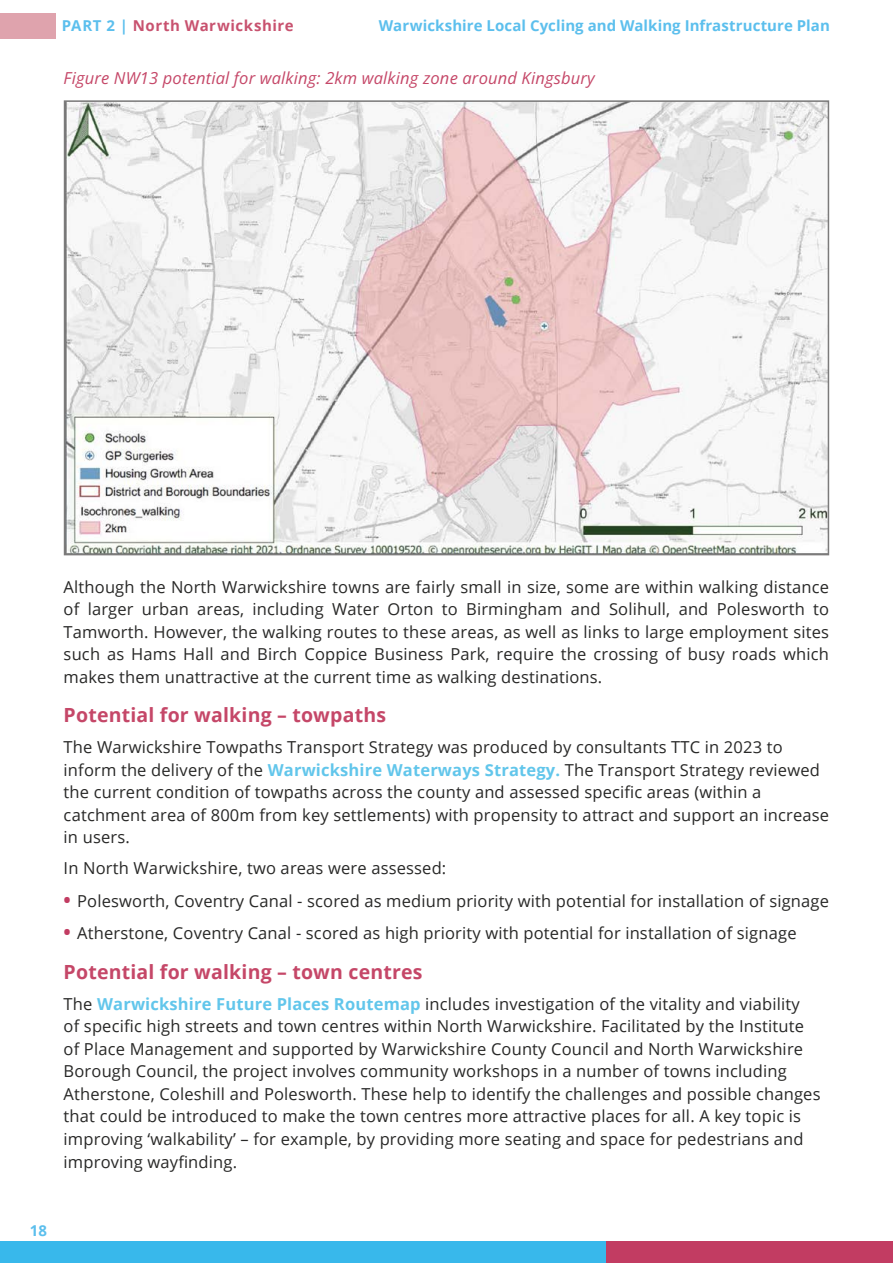
<style>
.page{position:relative;width:893px;height:1263px;background:#fff}
.page>*{position:absolute;margin:0;border:0;box-sizing:border-box;transform-origin:0 0}
.t1{font:700 19.5px "Open Sans";letter-spacing:.01em;color:#c54768}
.t2{font:16.5px/22.5px "Open Sans";letter-spacing:.01em;color:#282827}
.t3{font:italic 16.5px "Open Sans";letter-spacing:.01em;color:#c54768}
.t4{font:700 15px "Open Sans";letter-spacing:.005em;color:#5cbfed}
.t5{font:700 15px "Open Sans";letter-spacing:.035em;color:#c8526f}
.s1{color:#5cbfed}
.s2{font-weight:700;color:#62c6eb}
.s3{font-weight:700;font-size:19.5px;color:#c23c62}
</style>
<div class="page">
<div style="left:0;top:1242px;width:606px;height:21px;background:#38b8eb"></div>
<div style="left:606px;top:1242px;width:287px;height:21px;background:#c23c62"></div>
<div style="left:0;top:13px;width:55px;height:25px;background:#dfa3ad"></div>
<img style="left:67px;top:103px;width:759px;height:449px">
<div style="left:64px;top:100px;width:765px;height:455px;border:2px solid #7c7b7b"></div>
<p class="t5" style="left:62px;top:15px;width:233px"><span class="s1">PART 2 |</span> North Warwickshire</p>
<p class="t4" style="left:379px;top:15px;width:452px">Warwickshire Local Cycling and Walking Infrastructure Plan</p>
<p class="t3" style="left:64px;top:66px;width:532px">Figure NW13 potential for walking: 2km walking zone around Kingsbury</p>
<p class="t2" style="left:64px;top:575px;width:767px;text-align:justify">Although the North Warwickshire towns are fairly small in size, some are within walking distance of larger urban areas, including Water Orton to Birmingham and Solihull, and Polesworth to Tamworth. However, the walking routes to these areas, as well as links to large employment sites such as Hams Hall and Birch Coppice Business Park, require the crossing of busy roads which makes them unattractive at the current time as walking destinations.</p>
<p class="t1" style="left:64px;top:701px;width:324px">Potential for walking – towpaths</p>
<p class="t2" style="left:64px;top:736px;width:767px">The Warwickshire Towpaths Transport Strategy was produced by consultants TTC in 2023 to inform the delivery of the <span class="s2">Warwickshire Waterways Strategy.</span> The Transport Strategy reviewed the current condition of towpaths across the county and assessed specific areas (within a catchment area of 800m from key settlements) with propensity to attract and support an increase in users.</p>
<p class="t2" style="left:64px;top:857px;width:384px">In North Warwickshire, two areas were assessed:</p>
<p class="t2" style="left:64px;top:889px;width:767px"><span class="s3">•</span> Polesworth, Coventry Canal - scored as medium priority with potential for installation of signage</p>
<p class="t2" style="left:64px;top:922px;width:734px"><span class="s3">•</span> Atherstone, Coventry Canal - scored as high priority with potential for installation of signage</p>
<p class="t1" style="left:64px;top:958px;width:360px">Potential for walking – town centres</p>
<p class="t2" style="left:64px;top:992px;width:758px">The <span class="s2">Warwickshire Future Places Routemap</span> includes investigation of the vitality and viability<br>of specific high streets and town centres within North Warwickshire. Facilitated by the Institute of Place Management and supported by Warwickshire County Council and North Warwickshire Borough Council, the project involves community workshops in a number of towns including Atherstone, Coleshill and Polesworth. These help to identify the challenges and possible changes that could be introduced to make the town centres more attractive places for all. A key topic is improving ‘walkability’ – for example, by providing more seating and space for pedestrians and improving wayfinding.</p>
<p class="t4" style="left:30px;top:1220px;width:19px">18</p>
</div>
